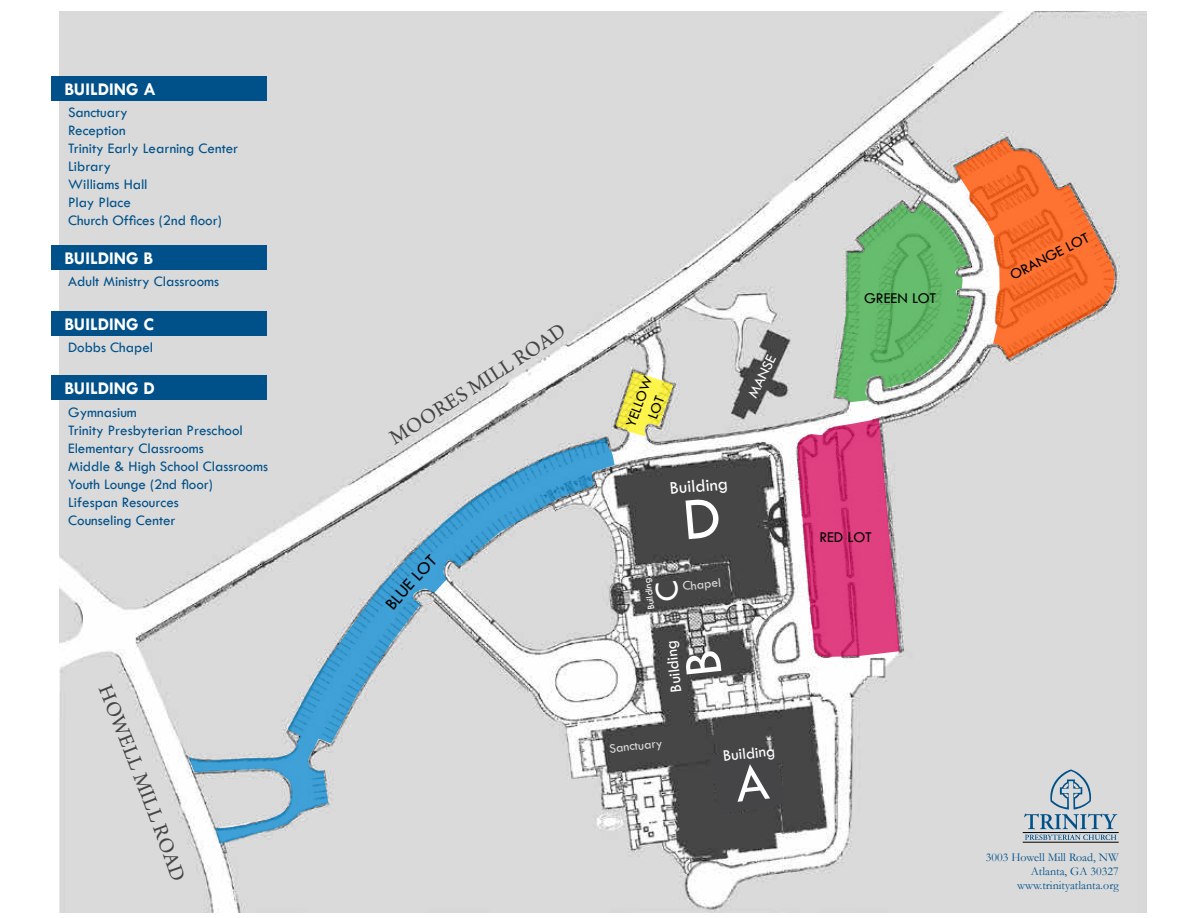
<style>
.page{position:relative;width:1188px;height:918px;background:#fff}
.page>*{position:absolute;margin:0;border:0;box-sizing:border-box;transform-origin:0 0}
.t1{font:21.9px "Arno Pro";color:#454547}
.t2{font:18.6px "Tw Cen";color:#fff}
.t3{font:700 18px "Tw Cen";color:#fff}
.t4{font:16.8px "Tw Cen";color:#fff}
.t5{font:15.6px "Tw Cen";letter-spacing:.07em;color:#000}
.t6{font:15.6px "Tw Cen";color:#fff}
.t7{font:15px/18px "Tw Cen";color:#00518a}
.t8{font:15px/17.9px "Tw Cen";color:#000;text-align:center}
.t9{font:13.5px "Tw Cen";color:#dadada}
.t10{font:12px/14.1px "Garamond";color:#00518a;text-align:right}
.t11{font:10.2px "Tw Cen";color:#fff}
</style>
<div class="page">
<img style="left:59px;top:12px;width:1087px;height:901px">
<div style="left:51px;top:76px;width:215px;height:25px;background:#00518a"></div>
<div style="left:51px;top:245px;width:215px;height:25px;background:#00518a"></div>
<div style="left:51px;top:311px;width:215px;height:25px;background:#00518a"></div>
<div style="left:51px;top:375px;width:215px;height:25px;background:#00518a"></div>
<svg style="left:1024px;top:769px;width:93px;height:71px;background:#b9c5cd"></svg>
<hr style="left:1023px;top:832px;width:96px;height:1px;background:#000">
<hr style="left:1023px;top:842px;width:96px;height:1px;background:#000">
<svg style="left:188px;top:438px;width:427px;height:406px;background:#c7d2d8"></svg>
<svg style="left:616px;top:372px;width:57px;height:65px;background:#e2dd77"></svg>
<svg style="left:796px;top:418px;width:104px;height:240px;background:#da5d90"></svg>
<svg style="left:685px;top:498px;width:35px;height:41px"></svg>
<svg style="left:685px;top:650px;width:36px;height:24px"></svg>
<svg style="left:655px;top:581px;width:25px;height:21px"></svg>
<svg style="left:488px;top:323px;width:79px;height:58px"></svg>
<div style="left:153px;top:823px;width:32px;height:59px;background:#dadada"></div>
<svg style="left:385px;top:554px;width:53px;height:56px;background:#60a8cf"></svg>
<svg style="left:835px;top:139px;width:281px;height:263px;background:#c0b28d"></svg>
<div style="left:710px;top:751px;width:75px;height:63px;background:#454547"></div>
<p class="t3" style="left:64px;top:78px;width:93px">BUILDING A</p>
<p class="t7" style="left:68px;top:104px;width:172px">Sanctuary<br>Reception<br>Trinity Early Learning Center<br>Library<br>Williams Hall<br>Play Place<br>Church Offices (2nd floor)</p>
<p class="t3" style="left:64px;top:247px;width:90px">BUILDING B</p>
<p class="t7" style="left:68px;top:272px;width:153px">Adult Ministry Classrooms</p>
<p class="t3" style="left:64px;top:313px;width:91px">BUILDING C</p>
<p class="t7" style="left:68px;top:338px;width:87px">Dobbs Chapel</p>
<p class="t3" style="left:64px;top:378px;width:92px">BUILDING D</p>
<p class="t7" style="left:68px;top:403px;width:201px">Gymnasium<br>Trinity Presbyterian Preschool<br>Elementary Classrooms<br>Middle &amp; High School Classrooms<br>Youth Lounge (2nd floor)<br>Lifespan Resources<br>Counseling Center</p>
<h1 class="t1" style="left:116px;top:681px;width:65px;rotate:68deg">ho we</h1>
<h1 class="t1" style="left:141px;top:742px;width:80px;rotate:69deg">ll m ill</h1>
<h1 class="t1" style="left:385px;top:428px;width:120px;rotate:-32deg">MOORES MI</h1>
<p class="t8" style="left:622px;top:423px;width:47px;rotate:-69deg">Yell ow<br>Lot</p>
<p class="t6" style="left:743px;top:393px;width:48px;rotate:-64deg">MANSE</p>
<p class="t2" style="left:669px;top:477px;width:60px;rotate:-5deg">Building</p>
<p class="t11" style="left:645px;top:611px;width:34px;rotate:-98deg">Building</p>
<p class="t9" style="left:682px;top:578px;width:40px;rotate:-6deg">Chapel</p>
<p class="t4" style="left:666px;top:693px;width:54px;rotate:-96deg">Building</p>
<p class="t9" style="left:608px;top:740px;width:55px;rotate:-6deg">Sanctuary</p>
<p class="t4" style="left:722px;top:746px;width:54px;rotate:-6deg">Building</p>
<p class="t5" style="left:864px;top:289px;width:10px">green</p>
<p class="t5" style="left:912px;top:289px;width:23px">lot</p>
<p class="t5" style="left:819px;top:528px;width:9px">red</p>
<p class="t5" style="left:848px;top:528px;width:23px">lot</p>
<p class="t5" style="left:1007px;top:267px;width:22px;rotate:-27deg">orange</p>
<p class="t10" style="left:986px;top:850px;width:134px">3003 Howell Mill Road, NW<br>Atlanta, GA 30327 www.trinityatlanta.org</p>
</div>
